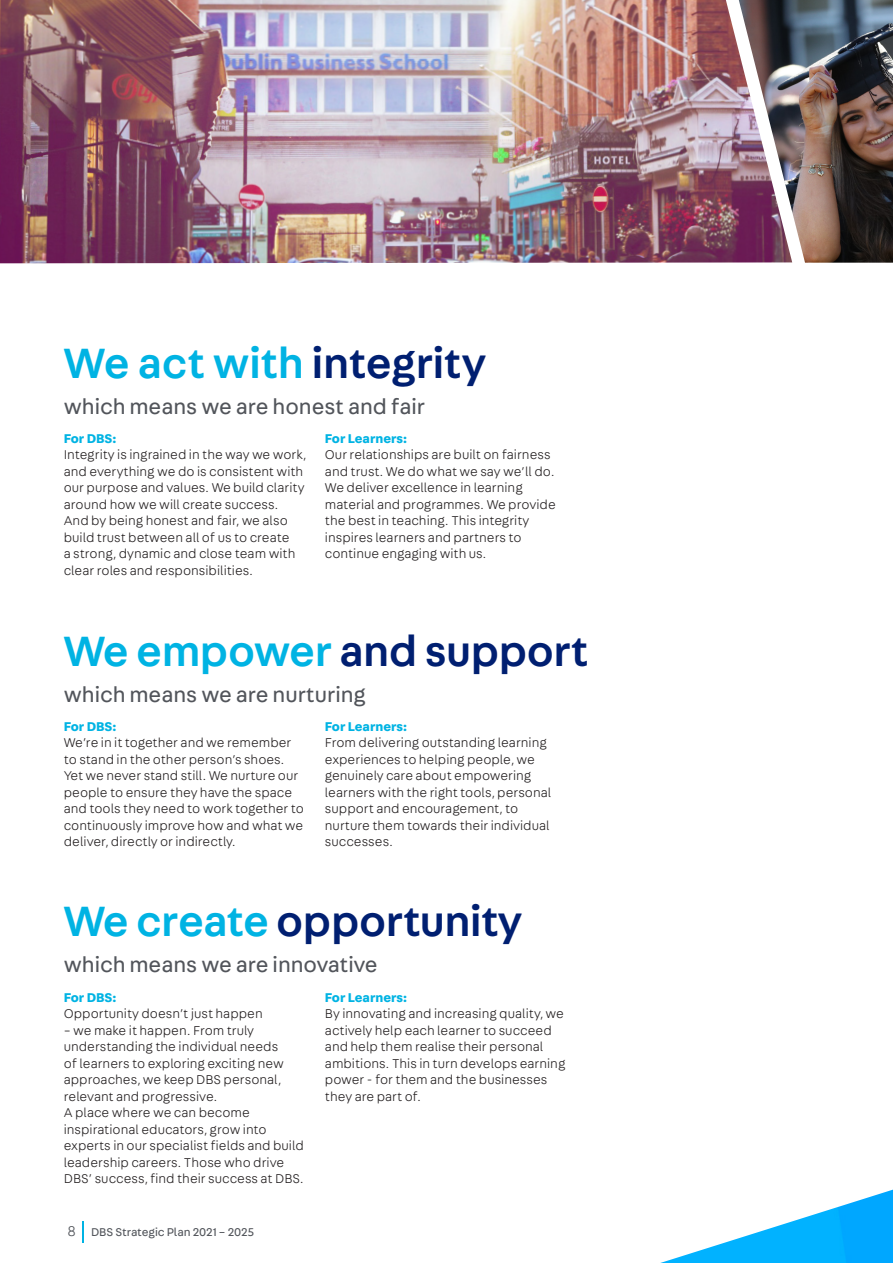
<style>
.page{position:relative;width:893px;height:1263px;background:#fff}
.page>*{position:absolute;margin:0;border:0;box-sizing:border-box;transform-origin:0 0}
.t1{font:500 45px "Fabriga";letter-spacing:-.01em;color:#001f71}
.Heading_3{font:500 45px "Fabriga";letter-spacing:-.005em;color:#00b3e3}
.Body_2{font:22.5px "Fabriga";color:#52555b}
.t2{font:300 15px "Fabriga";color:#52555b}
.Body_3{font:300 13.5px/16.5px "Fabriga";color:#231f20}
.t3{font:700 13.5px "Fabriga";color:#00b3e3}
.t4{font:12px "Fabriga";color:#52555b}
.s1{color:#001f71}
.s2{color:#00b3e3}
</style>
<div class="page">
<img style="left:792px;top:0;width:101px;height:263px">
<img style="left:0;top:0;width:792px;height:263px">
<img style="left:660px;top:1189px;width:233px;height:74px">
<hr style="left:82px;top:1221px;width:2px;height:21px;background:#00b3e3">
<p class="Heading_3" style="left:64px;top:333px;width:424px">We act with <span class="s1">integrity</span></p>
<p class="Body_2" style="left:64px;top:392px;width:363px">which means we are honest and fair</p>
<p class="t3" style="left:64px;top:429px;width:55px">For DBS:</p>
<p class="Body_3" style="left:64px;top:446px;width:244px">Integrity is ingrained in the way we work, and everything we do is consistent with our purpose and values. We build clarity around how we will create success.</p>
<p class="Body_3" style="left:64px;top:512px;width:233px">And by being honest and fair, we also build trust between all of us to create a strong, dynamic and close team with clear roles and responsibilities.</p>
<p class="t3" style="left:325px;top:429px;width:84px">For Learners:</p>
<p class="Body_3" style="left:325px;top:446px;width:231px">Our relationships are built on fairness and trust. We do what we say we’ll do.</p>
<p class="Body_3" style="left:325px;top:479px;width:232px">We deliver excellence in learning material and programmes. We provide the best in teaching. This integrity inspires learners and partners to continue engaging with us.</p>
<p class="t1" style="left:64px;top:621px;width:526px"><span class="s2">We empower</span> and support</p>
<p class="Body_2" style="left:64px;top:680px;width:303px">which means we are nurturing</p>
<p class="t3" style="left:64px;top:717px;width:55px">For DBS:</p>
<p class="Body_3" style="left:64px;top:734px;width:242px">We’re in it together and we remember to stand in the other person’s shoes.<br>Yet we never stand still. We nurture our people to ensure they have the space and tools they need to work together to continuously improve how and what we deliver, directly or indirectly.</p>
<p class="t3" style="left:325px;top:717px;width:84px">For Learners:</p>
<p class="Body_3" style="left:325px;top:734px;width:228px">From delivering outstanding learning experiences to helping people, we genuinely care about empowering learners with the right tools, personal support and encouragement, to nurture them towards their individual successes.</p>
<p class="t1" style="left:64px;top:891px;width:460px"><span class="s2">We create</span> opportunity</p>
<p class="Body_2" style="left:64px;top:950px;width:315px">which means we are innovative</p>
<p class="t3" style="left:64px;top:988px;width:55px">For DBS:</p>
<p class="Body_3" style="left:64px;top:1005px;width:200px">Opportunity doesn’t just happen</p>
<p class="Body_3" style="left:64px;top:1022px;width:242px">– we make it happen. From truly understanding the individual needs<br>of learners to exploring exciting new approaches, we keep DBS personal, relevant and progressive.<br>A place where we can become inspirational educators, grow into experts in our specialist fields and build leadership careers. Those who drive DBS’ success, find their success at DBS.</p>
<p class="t2" style="left:68px;top:1222px;width:10px">8</p>
<p class="t4" style="left:91px;top:1224px;width:164px">DBS Strategic Plan 2021 – 2025</p>
<p class="t3" style="left:325px;top:988px;width:84px">For Learners:</p>
<p class="Body_3" style="left:325px;top:1005px;width:242px">By innovating and increasing quality, we actively help each learner to succeed and help them realise their personal ambitions. This in turn develops earning power - for them and the businesses they are part of.</p>
</div>
